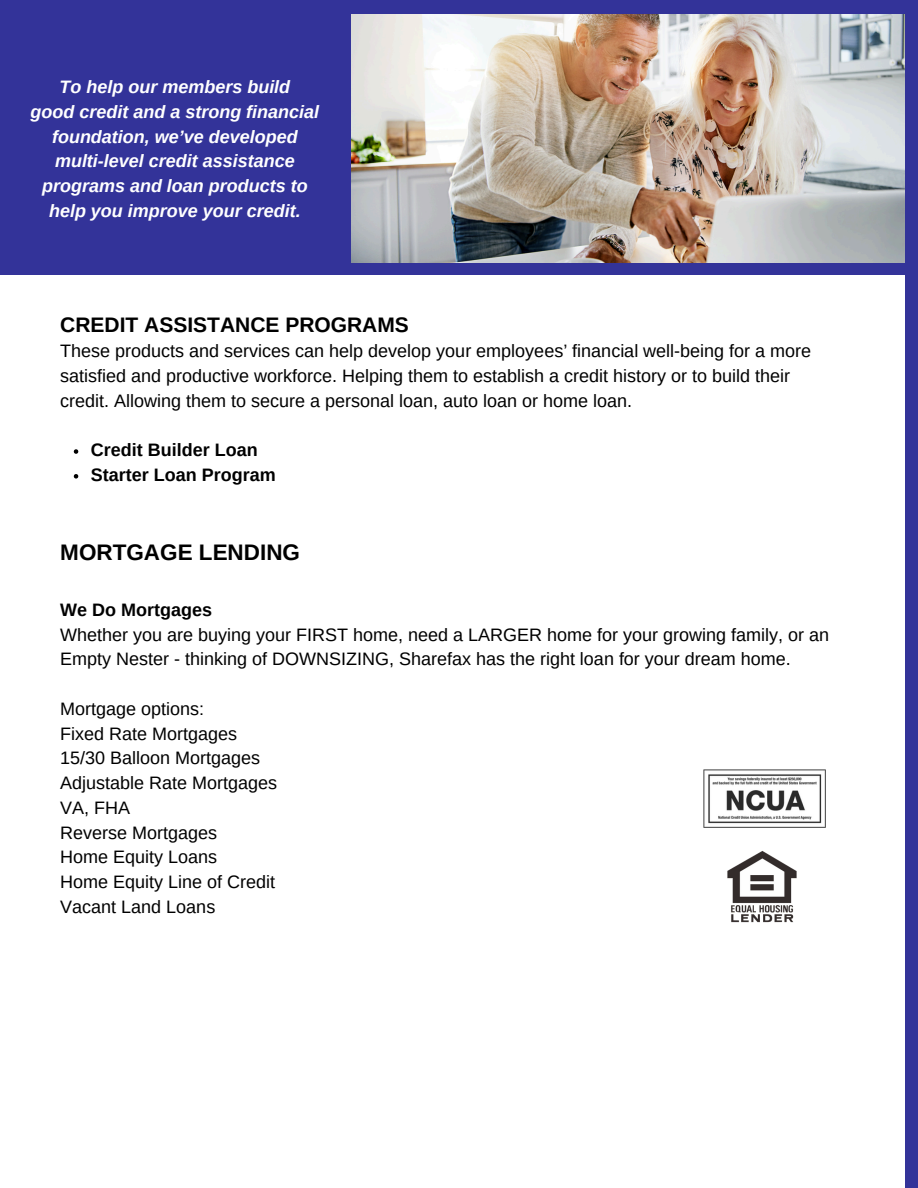
<style>
.page{position:relative;width:918px;height:1188px;background:#fff}
.page>*{position:absolute;margin:0;border:0;box-sizing:border-box;transform-origin:0 0}
.t1{font:700 22.5px "Arimo";color:#000}
.t2{font:700 21px "Arimo";color:#000}
.t3{font:18px/24.8px "Arimo";color:#000}
.t4{font:italic 700 18px/24.8px "Arimo";color:#fff;text-align:center}
.t5{font:700 18px "Arimo";color:#000}
</style>
<div class="page">
<svg style="left:74px;top:449px;width:4px;height:5px"></svg>
<svg style="left:74px;top:474px;width:4px;height:5px"></svg>
<div style="left:0;top:0;width:918px;height:275px;background:#339"></div>
<img style="left:352px;top:14px;width:553px;height:249px">
<div style="left:905px;top:0;width:13px;height:1188px;background:#339"></div>
<img style="left:703px;top:769px;width:123px;height:59px">
<img style="left:727px;top:851px;width:70px;height:72px">
<p class="t4" style="left:31px;top:74px;width:290px">To help our members build<br>good credit and a strong financial foundation, we’ve developed multi-level credit assistance programs and loan products to help you improve your credit.</p>
<h2 class="t2" style="left:60px;top:313px;width:350px">CREDIT ASSISTANCE PROGRAMS</h2>
<p class="t3" style="left:60px;top:338px;width:752px">These products and services can help develop your employees’ financial well-being for a more satisfied and productive workforce. Helping them to establish a credit history or to build their credit. Allowing them to secure a personal loan, auto loan or home loan.</p>
<p class="t5" style="left:91px;top:440px;width:168px">Credit Builder Loan</p>
<p class="t5" style="left:91px;top:465px;width:186px">Starter Loan Program</p>
<p class="t1" style="left:60px;top:539px;width:241px">MORTGAGE LENDING</p>
<p class="t5" style="left:60px;top:600px;width:153px">We Do Mortgages</p>
<h1 class="t3" style="left:60px;top:622px;width:770px">Whether you are buying your FIRST home, need a LARGER home for your growing family, or an<br>Empty Nester - thinking of DOWNSIZING, Sharefax has the right loan for your dream home.</h1>
<p class="t3" style="left:60px;top:696px;width:146px">Mortgage options:</p>
<p class="t3" style="left:60px;top:721px;width:178px">Fixed Rate Mortgages</p>
<p class="t3" style="left:60px;top:746px;width:202px">15/30 Balloon Mortgages</p>
<p class="t3" style="left:60px;top:770px;width:218px">Adjustable Rate Mortgages</p>
<p class="t3" style="left:60px;top:795px;width:71px">VA, FHA</p>
<p class="t3" style="left:60px;top:820px;width:159px">Reverse Mortgages</p>
<p class="t3" style="left:60px;top:845px;width:158px">Home Equity Loans</p>
<p class="t3" style="left:60px;top:869px;width:216px">Home Equity Line of Credit</p>
<p class="t3" style="left:60px;top:894px;width:157px">Vacant Land Loans</p>
</div>
